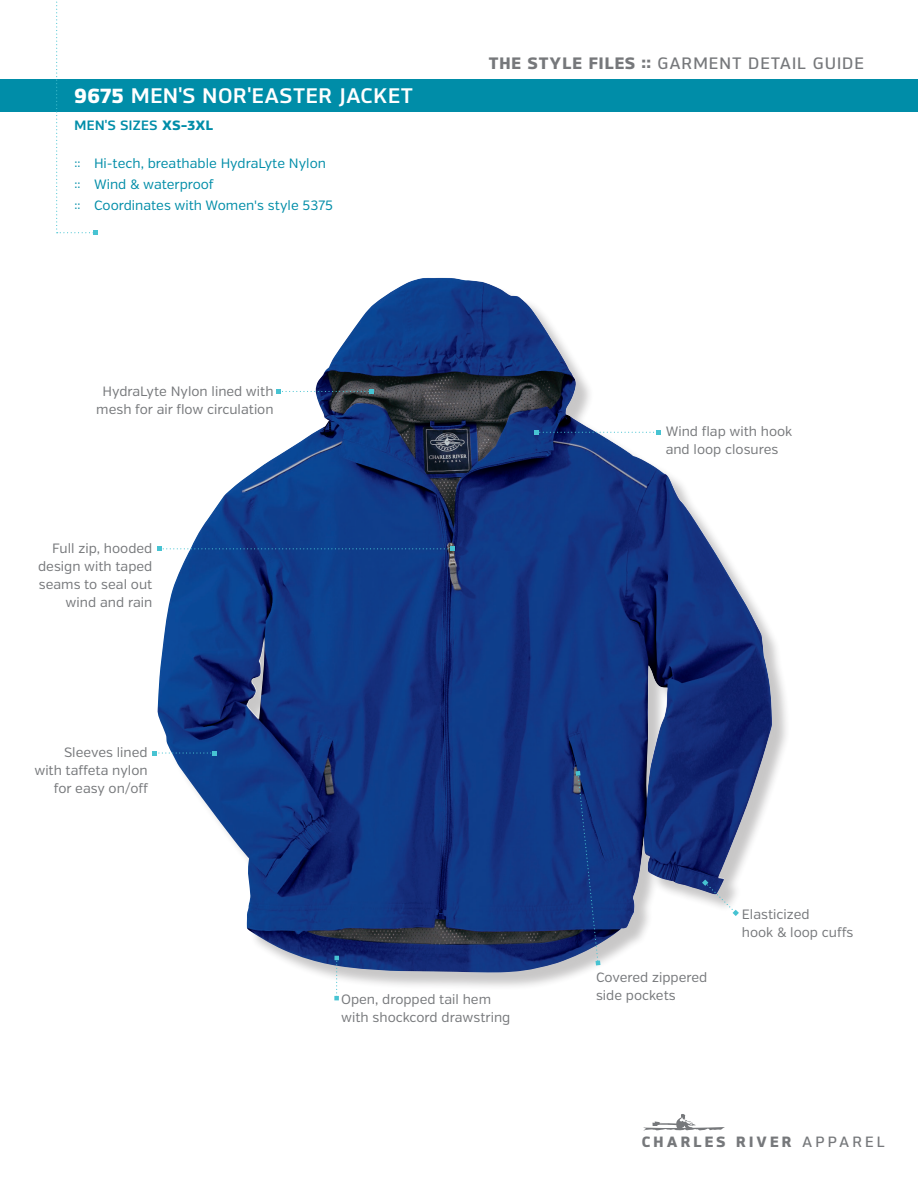
<style>
.page{position:relative;width:918px;height:1188px;background:#fff}
.page>*{position:absolute;margin:0;border:0;box-sizing:border-box;transform-origin:0 0}
.product_name{font:700 21px "Hackman";letter-spacing:.03em;color:#fff}
.product_name-black{font:600 16.5px "Hackman";letter-spacing:.06em;color:#76787b}
.product_name-2{font:800 14.85px "Hackman";letter-spacing:.21em;color:#76787b}
.Feature_Bullet_Point{font:13.5px/18px "Verb";color:#76787b}
.top_bullets{font:13.5px "Verb";color:#008da8}
.product_name-3{font:700 13.5px "Hackman";letter-spacing:.03em;color:#008da8}
.s1{font-weight:800}
.s2{font-size:12px}
.s3{font-weight:600}
</style>
<div class="page">
<div style="left:160px;top:280px;width:631px;height:711px;background:#231f20;opacity:.25"></div>
<img style="left:157px;top:278px;width:615px;height:695px">
<div style="left:0;top:79px;width:918px;height:33px;background:#008da8"></div>
<svg style="left:56px;top:1px;width:41px;height:234px"></svg>
<svg style="left:158px;top:547px;width:297px;height:4px"></svg>
<svg style="left:152px;top:751px;width:64px;height:4px"></svg>
<svg style="left:277px;top:389px;width:97px;height:5px"></svg>
<svg style="left:534px;top:430px;width:127px;height:5px"></svg>
<svg style="left:576px;top:771px;width:24px;height:194px;background:#214286"></svg>
<svg style="left:702px;top:880px;width:37px;height:36px"></svg>
<svg style="left:643px;top:1114px;width:82px;height:17px"></svg>
<svg style="left:334px;top:956px;width:5px;height:44px"></svg>
<p class="product_name" style="left:75px;top:80px;width:340px"><span class="s1">9675</span> MEN'S NOR'EASTER JACKET</p>
<p class="product_name-3" style="left:75px;top:115px;width:140px">MEN'S SIZES <span class="s1">XS-3XL</span></p>
<p class="top_bullets" style="left:75px;top:155px;width:253px"><span class="s2">::</span> Hi-tech, breathable HydraLyte Nylon</p>
<p class="top_bullets" style="left:75px;top:176px;width:141px"><span class="s2">::</span> Wind &amp; waterproof</p>
<p class="top_bullets" style="left:75px;top:197px;width:260px"><span class="s2">::</span> Coordinates with Women's style 5375</p>
<p class="Feature_Bullet_Point" style="left:96px;top:383px;width:179px;text-align:center">HydraLyte Nylon lined with mesh for air flow circulation</p>
<p class="Feature_Bullet_Point" style="left:38px;top:539px;width:116px;text-align:right">Full zip, hooded design with taped seams to seal out wind and rain</p>
<p class="Feature_Bullet_Point" style="left:34px;top:744px;width:115px;text-align:right">Sleeves lined with taffeta nylon for easy on/off</p>
<p class="product_name-black" style="left:489px;top:52px;width:377px"><span class="s1">THE STYLE FILES ::</span> GARMENT DETAIL GUIDE</p>
<p class="Feature_Bullet_Point" style="left:666px;top:423px;width:128px">Wind flap with hook and loop closures</p>
<p class="Feature_Bullet_Point" style="left:742px;top:905px;width:113px">Elasticized<br>hook &amp; loop cuffs</p>
<p class="Feature_Bullet_Point" style="left:341px;top:991px;width:171px">Open, dropped tail hem with shockcord drawstring</p>
<p class="Feature_Bullet_Point" style="left:596px;top:968px;width:113px">Covered zippered side pockets</p>
<p class="product_name-2" style="left:642px;top:1130px;width:245px">CHARLES RIVER <span class="s3">APPAREL</span></p>
</div>
